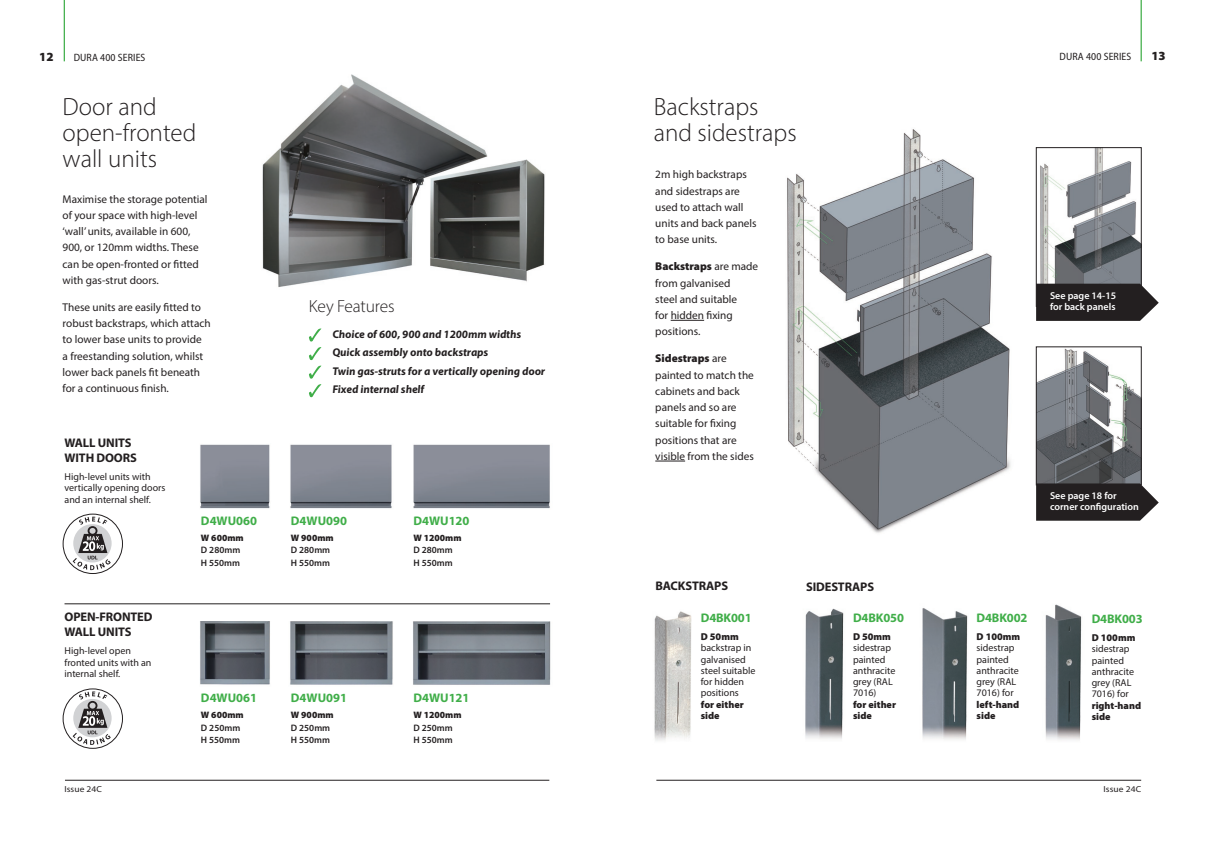
<style>
.page{position:relative;width:1205px;height:851px;background:#fff}
.page>*{position:absolute;margin:0;border:0;box-sizing:border-box;transform-origin:0 0}
.t1{font:300 25px/26.2px "Myriad Pro";color:#231f20}
.t2{font:300 17.5px "Myriad Pro";letter-spacing:-.01em;color:#231f20}
.t3{font:700 12.5px "Myriad Pro";color:#40ae49}
.t4{font:700 12.5px/15px "Myriad Pro";letter-spacing:-.01em;color:#231f20}
.t5{font:900 12.5px "Myriad Pro";color:#231f20}
.t6{font:11.25px/16.2px "Myriad Pro";color:#231f20}
.t7{font:italic 700 11.25px/18.5px "Myriad Pro";color:#231f20}
.t8{font:semi-condensed 10.62px "Myriad Pro";letter-spacing:.01em;color:#231f20}
.t9{font:10px/11.2px "Myriad Pro";color:#231f20}
.t10{font:900 10px/11.2px "Myriad Pro";color:#231f20}
.t11{font:600 10px/11.2px "Myriad Pro";color:#fff}
.t12{font:600 9.38px/12.5px "Myriad Pro";color:#231f20}
.t13{font:900 9.38px "Myriad Pro";color:#231f20}
.t14{font:8.75px "Myriad Pro";letter-spacing:.01em;color:#231f20;scale:1.08 1}
.s1{font-weight:900}
</style>
<div class="page">
<img style="left:787px;top:129px;width:224px;height:404px">
<img style="left:805px;top:608px;width:39px;height:131px">
<img style="left:922px;top:608px;width:46px;height:132px">
<img style="left:262px;top:74px;width:283px;height:213px">
<hr style="left:64px;top:0;width:1px;height:61px;background:#40ae49">
<hr style="left:1140px;top:0;width:2px;height:61px;background:#40ae49">
<svg style="left:309px;top:328px;width:12px;height:13px"></svg>
<svg style="left:309px;top:347px;width:12px;height:31px"></svg>
<svg style="left:309px;top:384px;width:12px;height:13px"></svg>
<hr style="left:671px;top:320px;width:33px;height:1px;background:#231f20">
<hr style="left:655px;top:460px;width:30px;height:1px;background:#231f20">
<hr style="left:65px;top:603px;width:485px;height:1px;background:#231f20">
<img style="left:200px;top:444px;width:70px;height:65px">
<img style="left:200px;top:621px;width:70px;height:64px">
<img style="left:290px;top:444px;width:102px;height:65px">
<img style="left:290px;top:621px;width:103px;height:64px">
<img style="left:413px;top:444px;width:137px;height:65px">
<img style="left:413px;top:621px;width:138px;height:64px">
<div style="left:63px;top:514px;width:60px;height:59px;border:1px solid #231f20;border-radius:50%"></div>
<svg style="left:73px;top:516px;width:38px;height:54px"></svg>
<div style="left:63px;top:688px;width:60px;height:60px;border:1px solid #231f20;border-radius:50%"></div>
<svg style="left:73px;top:691px;width:38px;height:53px"></svg>
<hr style="left:65px;top:779px;width:484px;height:1px;background:#231f20">
<hr style="left:656px;top:779px;width:485px;height:1px;background:#231f20">
<img style="left:654px;top:611px;width:38px;height:130px">
<img style="left:1045px;top:604px;width:37px;height:136px">
<img style="left:1040px;top:149px;width:99px;height:134px">
<div style="left:1036px;top:147px;width:105px;height:159px;border:1px solid #231f20"></div>
<svg style="left:1036px;top:283px;width:122px;height:38px;background:#343132"></svg>
<img style="left:1038px;top:348px;width:101px;height:135px">
<div style="left:1036px;top:346px;width:105px;height:139px;border:1px solid #231f20"></div>
<svg style="left:1036px;top:483px;width:122px;height:37px;background:#332f30"></svg>
<p class="t5" style="left:39px;top:49px;width:16px">12</p>
<p class="t8" style="left:74px;top:51px;width:73px">DURA 400 SERIES</p>
<p class="t8" style="left:1059px;top:49px;width:73px">DURA 400 SERIES</p>
<p class="t5" style="left:1151px;top:47px;width:16px">13</p>
<h1 class="t1" style="left:63px;top:93px;width:135px">Door and open-fronted wall units</h1>
<h1 class="t1" style="left:654px;top:93px;width:144px">Backstraps and sidestraps</h1>
<p class="t6" style="left:63px;top:190px;width:146px">Maximise the storage potential of your space with high-level ‘wall’ units, available in 600,<br>900, or 120mm widths. These can be open-fronted or fitted with gas-strut doors.</p>
<p class="t6" style="left:63px;top:299px;width:150px">These units are easily fitted to robust backstraps, which attach to lower base units to provide<br>a freestanding solution, whilst lower back panels fit beneath for a continuous finish.</p>
<h2 class="t2" style="left:309px;top:296px;width:87px">Key Features</h2>
<p class="t6" style="left:655px;top:166px;width:103px">2m high backstraps and sidestraps are used to attach wall units and back panels to base units.</p>
<p class="t6" style="left:655px;top:258px;width:104px"><span class="s1">Backstraps</span> are made from galvanised<br>steel and suitable<br>for hidden fixing positions.</p>
<p class="t6" style="left:655px;top:350px;width:100px"><span class="s1">Sidestraps</span> are painted to match the cabinets and back panels and so are suitable for fixing positions that are visible from the sides</p>
<p class="t11" style="left:1050px;top:290px;width:68px">See page 14-15 for back panels</p>
<p class="t7" style="left:333px;top:324px;width:214px">Choice of 600, 900 and 1200mm widths Quick assembly onto backstraps<br>Twin gas-struts for a vertically opening door Fixed internal shelf</p>
<p class="t4" style="left:65px;top:434px;width:74px">WALL UNITS<br>WITH DOORS</p>
<p class="t9" style="left:65px;top:471px;width:102px">High-level units with vertically opening doors and an internal shelf.</p>
<p class="t4" style="left:65px;top:609px;width:89px">OPEN-FRONTED<br>WALL UNITS</p>
<p class="t9" style="left:65px;top:645px;width:88px">High-level open fronted units with an internal shelf.</p>
<p class="t3" style="left:201px;top:512px;width:58px">D4WU060</p>
<p class="t13" style="left:201px;top:531px;width:44px">W 600mm</p>
<p class="t12" style="left:201px;top:543px;width:41px">D 280mm<br>H 550mm</p>
<p class="t3" style="left:291px;top:512px;width:58px">D4WU090</p>
<p class="t13" style="left:291px;top:531px;width:44px">W 900mm</p>
<p class="t12" style="left:291px;top:543px;width:41px">D 280mm<br>H 550mm</p>
<p class="t3" style="left:201px;top:689px;width:58px">D4WU061</p>
<p class="t13" style="left:201px;top:708px;width:44px">W 600mm</p>
<p class="t12" style="left:201px;top:721px;width:41px">D 250mm<br>H 550mm</p>
<p class="t3" style="left:291px;top:689px;width:58px">D4WU091</p>
<p class="t13" style="left:291px;top:708px;width:44px">W 900mm</p>
<p class="t12" style="left:291px;top:721px;width:41px">D 250mm<br>H 550mm</p>
<p class="t3" style="left:413px;top:512px;width:58px">D4WU120</p>
<p class="t13" style="left:413px;top:531px;width:50px">W 1200mm</p>
<p class="t12" style="left:413px;top:543px;width:41px">D 280mm<br>H 550mm</p>
<p class="t3" style="left:413px;top:689px;width:58px">D4WU121</p>
<p class="t13" style="left:413px;top:708px;width:50px">W 1200mm</p>
<p class="t12" style="left:413px;top:721px;width:41px">D 250mm<br>H 550mm</p>
<p class="t4" style="left:655px;top:578px;width:74px">BACKSTRAPS</p>
<p class="t4" style="left:806px;top:578px;width:69px">SIDESTRAPS</p>
<p class="t3" style="left:701px;top:609px;width:52px">D4BK001</p>
<p class="t10" style="left:701px;top:630px;width:39px">D 50mm</p>
<p class="t9" style="left:701px;top:642px;width:56px">backstrap in galvanised steel suitable for hidden positions</p>
<p class="t10" style="left:701px;top:698px;width:45px">for either side</p>
<p class="t3" style="left:853px;top:609px;width:52px">D4BK050</p>
<p class="t10" style="left:853px;top:630px;width:39px">D 50mm</p>
<p class="t9" style="left:853px;top:642px;width:44px">sidestrap painted anthracite grey (RAL<br>7016)</p>
<p class="t10" style="left:853px;top:698px;width:45px">for either side</p>
<p class="t11" style="left:1050px;top:489px;width:90px">See page 18 for corner configuration</p>
<p class="t3" style="left:976px;top:609px;width:52px">D4BK002</p>
<p class="t10" style="left:976px;top:630px;width:45px">D 100mm</p>
<p class="t9" style="left:976px;top:642px;width:44px">sidestrap painted anthracite grey (RAL<br>7016) for</p>
<p class="t10" style="left:976px;top:698px;width:44px">left-hand side</p>
<p class="t3" style="left:1091px;top:610px;width:52px">D4BK003</p>
<p class="t10" style="left:1091px;top:631px;width:45px">D 100mm</p>
<p class="t9" style="left:1091px;top:643px;width:44px">sidestrap painted anthracite grey (RAL<br>7016) for</p>
<p class="t10" style="left:1091px;top:699px;width:51px">right-hand side</p>
<p class="t14" style="left:64px;top:783px;width:36px">Issue 24C</p>
<p class="t14" style="left:1103px;top:783px;width:36px">Issue 24C</p>
</div>
